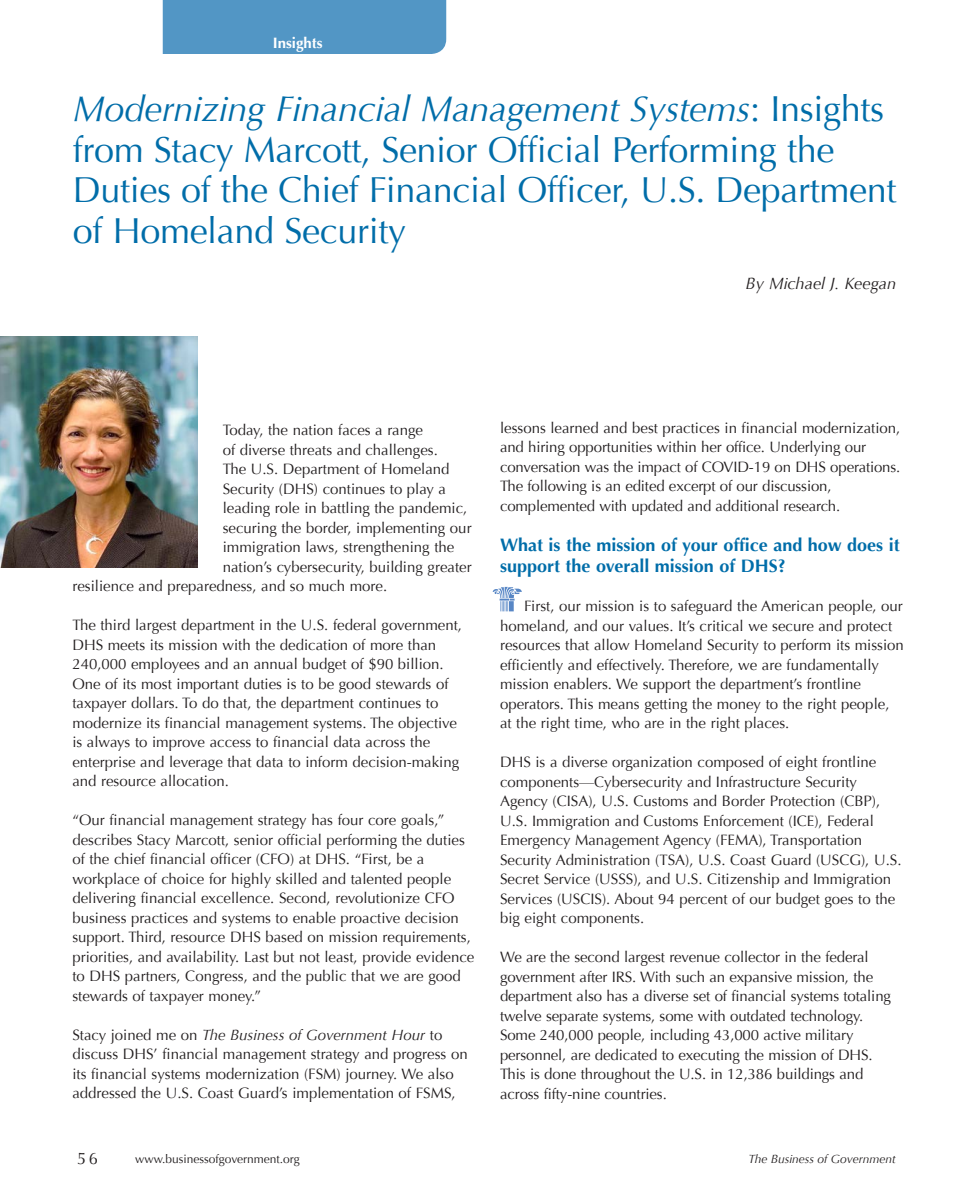
<style>
.page{position:relative;width:972px;height:1188px;background:#fff}
.page>*{position:absolute;margin:0;border:0;box-sizing:border-box;transform-origin:0 0}
.t1{font:36px/40.5px "Optima";letter-spacing:-.01em;color:#006da9}
.t2{font:700 18px/21px "Optima";color:#006da9}
.t3{font:italic 16.5px "Optima";color:#231f20}
.t4{font:16.5px "Optima";color:#231f20}
.t5{font:15px/19.5px "Optima";color:#231f20}
.t6{font:700 15px "Optima";color:#fff}
.t7{font:12px "Optima";color:#231f20}
.t8{font:italic 12px "Optima";color:#231f20}
.s1{font-style:italic}
</style>
<div class="page">
<div style="left:163px;top:0;width:283px;height:54px;background:#5296c5"></div>
<svg style="left:493px;top:587px;width:29px;height:24px"></svg>
<img style="left:0;top:336px;width:197px;height:232px">
<p class="t6" style="left:273px;top:34px;width:52px">Insights</p>
<h1 class="t1" style="left:73px;top:89px;width:825px"><span class="s1">Modernizing Financial Management Systems</span>: Insights from Stacy Marcott, Senior Official Performing the Duties of the Chief Financial Officer, U.S. Department of Homeland Security</h1>
<p class="t3" style="left:746px;top:274px;width:152px">By Michael J. Keegan</p>
<p class="t5" style="left:223px;top:421px;width:202px">Today, the nation faces a range</p>
<p class="t5" style="left:223px;top:440px;width:217px">of diverse threats and challenges.</p>
<p class="t5" style="left:223px;top:460px;width:228px">The U.S. Department of Homeland</p>
<p class="t5" style="left:223px;top:479px;width:225px">Security (DHS) continues to play a</p>
<p class="t5" style="left:223px;top:499px;width:246px">leading role in battling the pandemic,</p>
<p class="t5" style="left:223px;top:518px;width:250px">securing the border, implementing our</p>
<p class="t5" style="left:223px;top:538px;width:233px">immigration laws, strengthening the</p>
<p class="t5" style="left:223px;top:557px;width:251px">nation’s cybersecurity, building greater</p>
<p class="t5" style="left:72px;top:577px;width:316px">resilience and preparedness, and so much more.</p>
<p class="t5" style="left:72px;top:616px;width:391px">The third largest department in the U.S. federal government, DHS meets its mission with the dedication of more than 240,000 employees and an annual budget of $90 billion.<br>One of its most important duties is to be good stewards of taxpayer dollars. To do that, the department continues to modernize its financial management systems. The objective is always to improve access to financial data across the enterprise and leverage that data to inform decision-making and resource allocation.</p>
<p class="t5" style="left:72px;top:811px;width:403px">“Our financial management strategy has four core goals,” describes Stacy Marcott, senior official performing the duties of the chief financial officer (CFO) at DHS. “First, be a workplace of choice for highly skilled and talented people delivering financial excellence. Second, revolutionize CFO business practices and systems to enable proactive decision support. Third, resource DHS based on mission requirements, priorities, and availability. Last but not least, provide evidence to DHS partners, Congress, and the public that we are good stewards of taxpayer money.”</p>
<p class="t5" style="left:72px;top:1025px;width:397px">Stacy joined me on <span class="s1">The Business of Government Hour</span> to discuss DHS’ financial management strategy and progress on its financial systems modernization (FSM) journey. We also addressed the U.S. Coast Guard’s implementation of FSMS,</p>
<p class="t5" style="left:500px;top:418px;width:402px">lessons learned and best practices in financial modernization, and hiring opportunities within her office. Underlying our conversation was the impact of COVID-19 on DHS operations.<br>The following is an edited excerpt of our discussion, complemented with updated and additional research.</p>
<p class="t2" style="left:500px;top:535px;width:401px">What is the mission of your office and how does it support the overall mission of DHS?</p>
<p class="t5" style="left:500px;top:597px;width:405px;text-indent:24px">First, our mission is to safeguard the American people, our homeland, and our values. It’s critical we secure and protect resources that allow Homeland Security to perform its mission efficiently and effectively. Therefore, we are fundamentally mission enablers. We support the department’s frontline operators. This means getting the money to the right people, at the right time, who are in the right places.</p>
<p class="t5" style="left:500px;top:753px;width:403px">DHS is a diverse organization composed of eight frontline components—Cybersecurity and Infrastructure Security Agency (CISA), U.S. Customs and Border Protection (CBP), U.S. Immigration and Customs Enforcement (ICE), Federal Emergency Management Agency (FEMA), Transportation Security Administration (TSA), U.S. Coast Guard (USCG), U.S.<br>Secret Service (USSS), and U.S. Citizenship and Immigration Services (USCIS). About 94 percent of our budget goes to the big eight components.</p>
<p class="t5" style="left:500px;top:948px;width:393px">We are the second largest revenue collector in the federal government after IRS. With such an expansive mission, the department also has a diverse set of financial systems totaling twelve separate systems, some with outdated technology.<br>Some 240,000 people, including 43,000 active military personnel, are dedicated to executing the mission of DHS.<br>This is done throughout the U.S. in 12,386 buildings and across fifty-nine countries.</p>
<p class="t4" style="left:77px;top:1149px;width:22px">56</p>
<p class="t7" style="left:135px;top:1152px;width:166px">www.businessofgovernment.org</p>
<p class="t8" style="left:749px;top:1152px;width:149px">The Business of Government</p>
</div>
